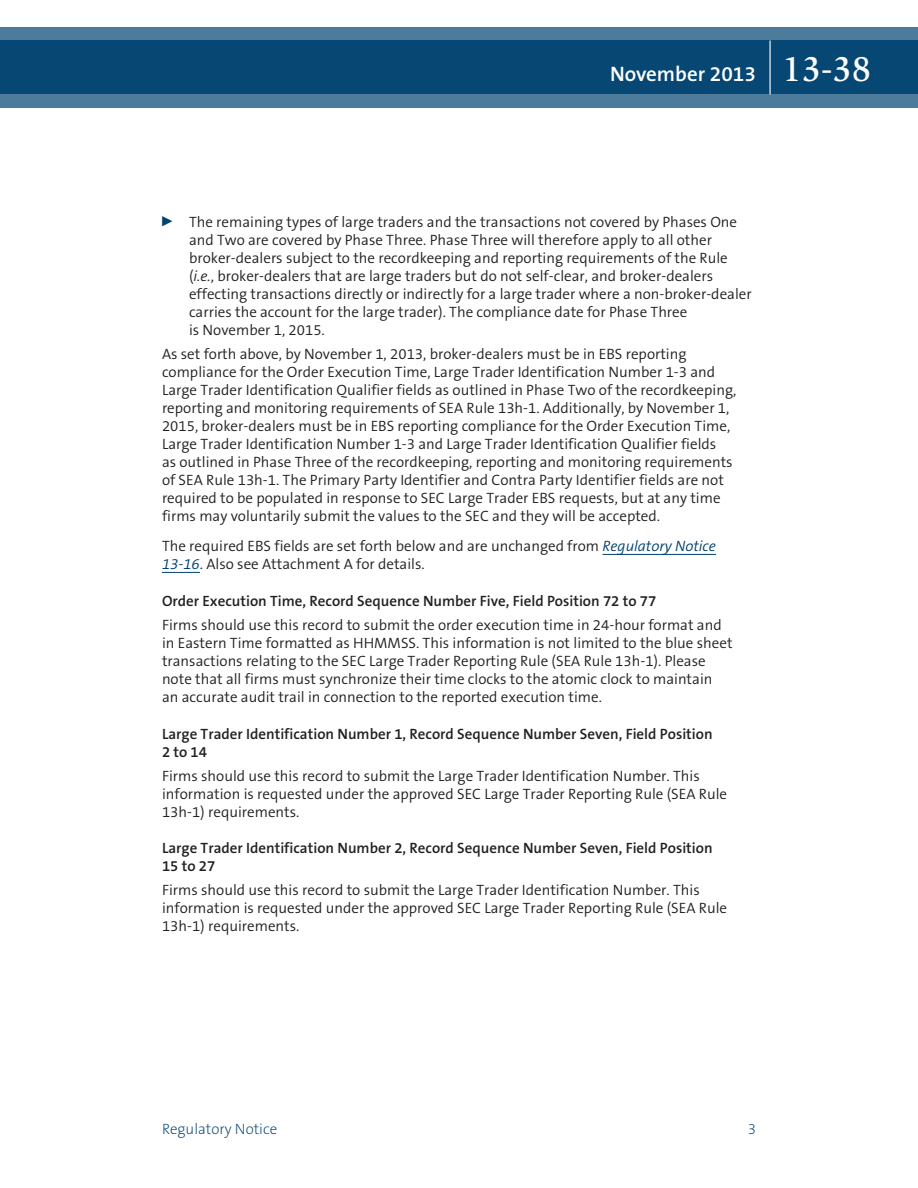
<style>
.page{position:relative;width:918px;height:1188px;background:#fff}
.page>*{position:absolute;margin:0;border:0;box-sizing:border-box;transform-origin:0 0}
.t1{font:600 21px "The Sans B6";color:#fff}
.t2{font:300 15px/18px "The Sans B4";color:#231f20}
.t3{font:600 15px/18px "The Sans B6";color:#231f20}
.t4{font:200 15px "The Sans B2";color:#004270}
.s1{font-family:"Slimbach LT";font-weight:500;font-size:36px}
.s2{font-style:italic}
.s3{font-style:italic;color:#004270}
</style>
<div class="page">
<svg style="left:0;top:27px;width:918px;height:81px;background:#1e5881"></svg>
<hr style="left:770px;top:40px;width:1px;height:54px;background:#fff">
<hr style="left:603px;top:554px;width:113px;height:1px;background:#004270">
<hr style="left:162px;top:572px;width:38px;height:1px;background:#004270">
<h1 class="t1" style="left:610px;top:62px;width:262px">November 2013 <span class="s1">13-38</span></h1>
<p class="t2" style="left:189px;top:213px;width:564px;text-indent:-27px"><sup>0</sup> The remaining types of large traders and the transactions not covered by Phases One and Two are covered by Phase Three. Phase Three will therefore apply to all other broker-dealers subject to the recordkeeping and reporting requirements of the Rule (<span class="s2">i.e.</span>, broker-dealers that are large traders but do not self-clear, and broker-dealers effecting transactions directly or indirectly for a large trader where a non-broker-dealer carries the account for the large trader). The compliance date for Phase Three<br>is November 1, 2015.</p>
<p class="t2" style="left:162px;top:345px;width:576px">As set forth above, by November 1, 2013, broker-dealers must be in EBS reporting compliance for the Order Execution Time, Large Trader Identification Number 1-3 and Large Trader Identification Qualifier fields as outlined in Phase Two of the recordkeeping, reporting and monitoring requirements of SEA Rule 13h-1. Additionally, by November 1, 2015, broker-dealers must be in EBS reporting compliance for the Order Execution Time, Large Trader Identification Number 1-3 and Large Trader Identification Qualifier fields<br>as outlined in Phase Three of the recordkeeping, reporting and monitoring requirements of SEA Rule 13h-1. The Primary Party Identifier and Contra Party Identifier fields are not required to be populated in response to SEC Large Trader EBS requests, but at any time firms may voluntarily submit the values to the SEC and they will be accepted.</p>
<p class="t2" style="left:162px;top:537px;width:555px">The required EBS fields are set forth below and are unchanged from <span class="s3">Regulatory Notice<br>13-16</span>. Also see Attachment A for details.</p>
<p class="t3" style="left:162px;top:592px;width:496px">Order Execution Time, Record Sequence Number Five, Field Position 72 to 77</p>
<p class="t2" style="left:162px;top:616px;width:572px">Firms should use this record to submit the order execution time in 24-hour format and in Eastern Time formatted as HHMMSS. This information is not limited to the blue sheet transactions relating to the SEC Large Trader Reporting Rule (SEA Rule 13h-1). Please note that all firms must synchronize their time clocks to the atomic clock to maintain an accurate audit trail in connection to the reported execution time.</p>
<p class="t3" style="left:162px;top:725px;width:552px">Large Trader Identification Number 1, Record Sequence Number Seven, Field Position<br>2 to 14</p>
<p class="t2" style="left:162px;top:767px;width:567px">Firms should use this record to submit the Large Trader Identification Number. This information is requested under the approved SEC Large Trader Reporting Rule (SEA Rule<br>13h-1) requirements.</p>
<p class="t3" style="left:162px;top:840px;width:552px">Large Trader Identification Number 2, Record Sequence Number Seven, Field Position<br>15 to 27</p>
<p class="t2" style="left:162px;top:882px;width:567px">Firms should use this record to submit the Large Trader Identification Number. This information is requested under the approved SEC Large Trader Reporting Rule (SEA Rule<br>13h-1) requirements.</p>
<p class="t4" style="left:162px;top:1121px;width:117px">Regulatory Notice</p>
<p class="t4" style="left:748px;top:1121px;width:10px">3</p>
</div>
